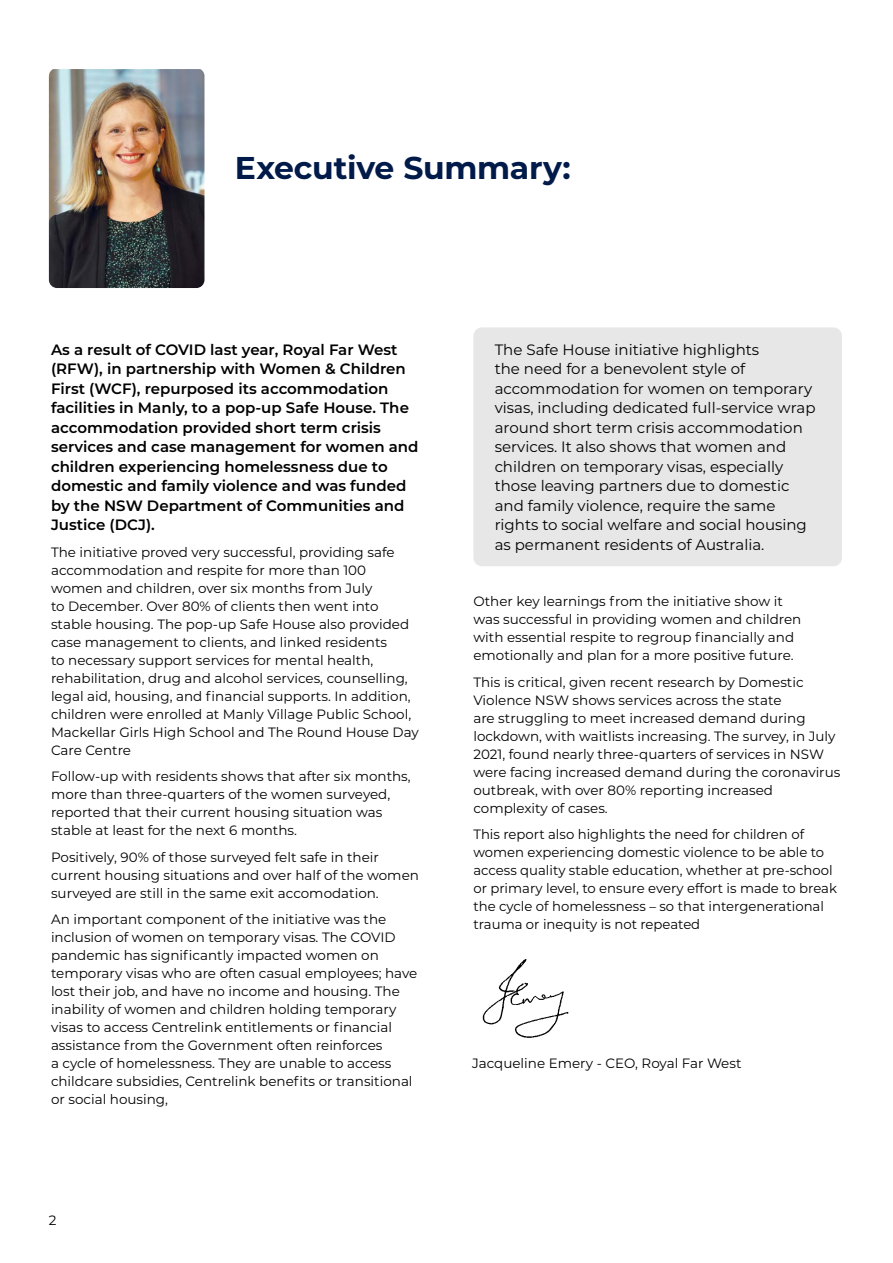
<style>
.page{position:relative;width:893px;height:1263px;background:#fff}
.page>*{position:absolute;margin:0;border:0;box-sizing:border-box;transform-origin:0 0}
.t1{font:700 31.5px "Montserrat";letter-spacing:-.01em;color:#001a49}
.t2{font:15px/19.5px "Montserrat";color:#000}
.t3{font:600 15px/19.5px "Montserrat";color:#000}
.t4{font:13.5px/18px "Montserrat";color:#000}
</style>
<div class="page">
<div style="left:473px;top:327px;width:369px;height:239px;background:#e7e7e7;border-radius:9px"></div>
<img style="left:49px;top:69px;width:155px;height:219px">
<img style="left:482px;top:959px;width:87px;height:79px">
<h1 class="t1" style="left:235px;top:145px;width:337px">Executive Summary:</h1>
<p class="t3" style="left:51px;top:339px;width:369px">As a result of COVID last year, Royal Far West (RFW), in partnership with Women &amp; Children First (WCF), repurposed its accommodation facilities in Manly, to a pop-up Safe House. The accommodation provided short term crisis services and case management for women and children experiencing homelessness due to domestic and family violence and was funded by the NSW Department of Communities and Justice (DCJ).</p>
<p class="t4" style="left:51px;top:542px;width:369px">The initiative proved very successful, providing safe accommodation and respite for more than 100 women and children, over six months from July<br>to December. Over 80% of clients then went into stable housing. The pop-up Safe House also provided case management to clients, and linked residents<br>to necessary support services for mental health, rehabilitation, drug and alcohol services, counselling, legal aid, housing, and financial supports. In addition, children were enrolled at Manly Village Public School, Mackellar Girls High School and The Round House Day Care Centre</p>
<p class="t4" style="left:51px;top:767px;width:361px">Follow-up with residents shows that after six months, more than three-quarters of the women surveyed, reported that their current housing situation was stable at least for the next 6 months.</p>
<p class="t4" style="left:51px;top:847px;width:369px">Positively, 90% of those surveyed felt safe in their current housing situations and over half of the women surveyed are still in the same exit accomodation.</p>
<p class="t4" style="left:51px;top:910px;width:368px">An important component of the initiative was the inclusion of women on temporary visas. The COVID pandemic has significantly impacted women on temporary visas who are often casual employees; have lost their job, and have no income and housing. The inability of women and children holding temporary visas to access Centrelink entitlements or financial assistance from the Government often reinforces<br>a cycle of homelessness. They are unable to access childcare subsidies, Centrelink benefits or transitional or social housing,</p>
<p class="t4" style="left:49px;top:1211px;width:9px">2</p>
<p class="t2" style="left:495px;top:339px;width:322px">The Safe House initiative highlights<br>the need for a benevolent style of accommodation for women on temporary visas, including dedicated full-service wrap around short term crisis accommodation services. It also shows that women and children on temporary visas, especially those leaving partners due to domestic and family violence, require the same rights to social welfare and social housing as permanent residents of Australia.</p>
<p class="t4" style="left:473px;top:592px;width:329px">Other key learnings from the initiative show it was successful in providing women and children with essential respite to regroup financially and emotionally and plan for a more positive future.</p>
<p class="t4" style="left:473px;top:672px;width:368px">This is critical, given recent research by Domestic Violence NSW shows services across the state<br>are struggling to meet increased demand during lockdown, with waitlists increasing. The survey, in July 2021, found nearly three-quarters of services in NSW were facing increased demand during the coronavirus outbreak, with over 80% reporting increased complexity of cases.</p>
<p class="t4" style="left:473px;top:825px;width:365px">This report also highlights the need for children of women experiencing domestic violence to be able to access quality stable education, whether at pre-school or primary level, to ensure every effort is made to break the cycle of homelessness – so that intergenerational trauma or inequity is not repeated</p>
<p class="t4" style="left:472px;top:1053px;width:271px">Jacqueline Emery - CEO, Royal Far West</p>
</div>
